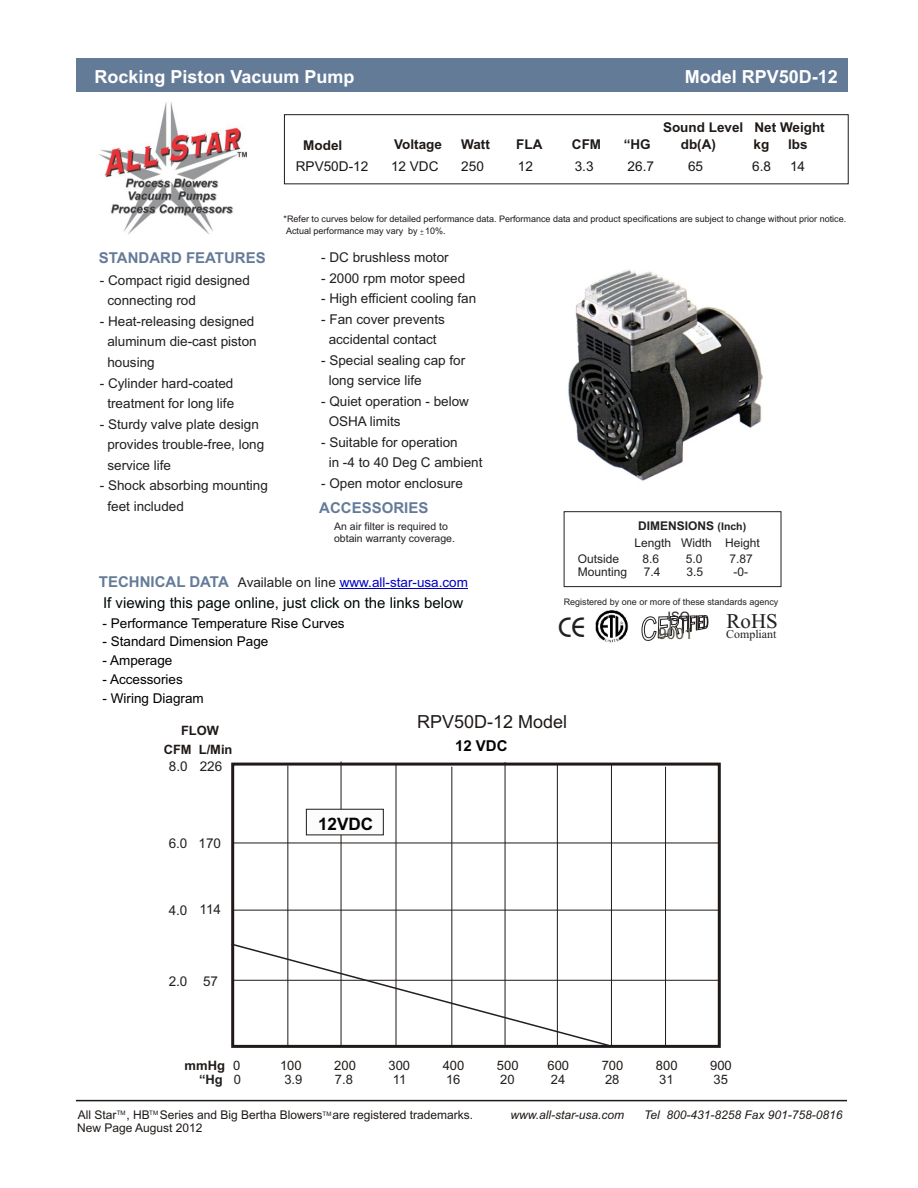
<style>
.page{position:relative;width:918px;height:1188px;background:#fff}
.page>*{position:absolute;margin:0;border:0;box-sizing:border-box;transform-origin:0 0}
.t1{font:500 28.05px "Bauhaus IT Cby BT";color:#231f20;scale:.96 1}
.t2{font:21px "Times New Roman";color:#231f20}
.t3{font:700 18px "Arial";color:#fff}
.t4{font:18px "Arial";color:#1f1a17}
.t5{font:700 17.1px "Arial";color:#020304}
.t6{font:15.45px "Arial";color:#58574b}
.t7{font:15px "Arial";color:#000809}
.t8{font:700 15px "Arial";color:#647b98}
.t9{font:700 15px "Arial";color:#020304}
.t10{font:13.5px/20.5px "Arial";color:#231f20}
.t11{font:13.5px "Arial";color:#000001}
.t12{font:700 13.5px "Arial";color:#1f1a17}
.t13{font:13.5px "Arial";color:#0000c4}
.t14{font:13.5px "Arial";color:#17171a}
.t15{font:13.05px "Arial";color:#1f1a17}
.t16{font:13.05px "Arial";color:#231f20}
.t17{font:700 13.05px "Arial";color:#1f1a17}
.t18{font:700 13.05px "Arial";color:#231f20}
.t19{font:700 12.9px "Arial";color:#1f1a17}
.t20{font:12px "Arial";color:#1f1a17}
.t21{font:12px/17.1px "Arial";color:#231f20}
.t22{font:italic 12px "Arial";color:#1f1a17}
.t23{font:11.85px "Times New Roman";color:#231f20}
.t24{font:10.5px/11.7px "Arial";color:#231f20}
.t25{font:9px/12.3px "Arial";color:#1f1a17}
.t26{font:9px "Arial";color:#231f20}
.t27{font:6.15px "Arial";color:#1f1a17}
.s1{font-weight:700}
.s2{font-weight:700;font-size:10.5px}
.s3{color:#231f20}
.s4{color:#fff}
.s5{font-weight:400;color:#fff}
.s6{font-weight:400}
</style>
<div class="page">
<hr style="left:76px;top:1100px;width:771px;height:1px;background:#1f1a17">
<svg style="left:284px;top:114px;width:565px;height:71px"></svg>
<div style="left:76px;top:58px;width:772px;height:34px;background:#647b98"></div>
<svg style="left:420px;top:229px;width:4px;height:5px"></svg>
<div style="left:564px;top:512px;width:217px;height:75px;border:1px solid #231f20"></div>
<hr style="left:341px;top:761px;width:1px;height:285px;background:#1f1a17">
<hr style="left:396px;top:765px;width:1px;height:281px;background:#1f1a17">
<hr style="left:451px;top:767px;width:1px;height:279px;background:#1f1a17">
<hr style="left:287px;top:765px;width:1px;height:281px;background:#1f1a17">
<hr style="left:505px;top:762px;width:1px;height:284px;background:#1f1a17">
<hr style="left:611px;top:765px;width:1px;height:281px;background:#1f1a17">
<hr style="left:665px;top:767px;width:1px;height:279px;background:#1f1a17">
<hr style="left:557px;top:765px;width:1px;height:281px;background:#1f1a17">
<hr style="left:233px;top:843px;width:486px;height:1px;background:#1f1a17">
<hr style="left:233px;top:910px;width:486px;height:1px;background:#1f1a17">
<hr style="left:233px;top:980px;width:486px;height:1px;background:#1f1a17">
<svg style="left:306px;top:809px;width:78px;height:26px"></svg>
<div style="left:231px;top:763px;width:490px;height:285px;border:3px solid #1f1a17"></div>
<svg style="left:231px;top:942px;width:380px;height:105px"></svg>
<img style="left:595px;top:610px;width:34px;height:33px">
<svg style="left:642px;top:615px;width:66px;height:26px"></svg>
<hr style="left:340px;top:588px;width:128px;height:1px;background:#0000c4">
<img style="left:99px;top:102px;width:147px;height:132px">
<img style="left:568px;top:269px;width:195px;height:212px">
<h3 class="t3" style="left:94px;top:70px;width:262px">Rocking Piston Vacuum Pump</h3>
<h3 class="t3" style="left:685px;top:70px;width:155px">Model RPV50D-12</h3>
<p class="t12" style="left:303px;top:140px;width:41px">Model</p>
<p class="t12" style="left:394px;top:139px;width:49px">Voltage</p>
<p class="t12" style="left:663px;top:122px;width:163px">Sound Level Net Weight</p>
<p class="t12" style="left:461px;top:139px;width:30px">Watt</p>
<p class="t12" style="left:516px;top:139px;width:28px">FLA</p>
<p class="t12" style="left:572px;top:139px;width:31px">CFM</p>
<p class="t12" style="left:624px;top:139px;width:28px">“HG</p>
<p class="t12" style="left:681px;top:139px;width:37px">db(A)</p>
<p class="t12" style="left:754px;top:139px;width:17px">kg</p>
<p class="t12" style="left:788px;top:139px;width:21px">lbs</p>
<p class="t14" style="left:296px;top:162px;width:74px">RPV50D-12</p>
<p class="t14" style="left:391px;top:162px;width:49px">12 VDC</p>
<p class="t14" style="left:461px;top:162px;width:24px">250</p>
<p class="t14" style="left:518px;top:162px;width:17px">12</p>
<p class="t14" style="left:575px;top:162px;width:20px">3.3</p>
<p class="t14" style="left:628px;top:162px;width:28px">26.7</p>
<p class="t14" style="left:688px;top:162px;width:17px">65</p>
<p class="t14" style="left:752px;top:162px;width:20px">6.8</p>
<p class="t14" style="left:790px;top:162px;width:17px">14</p>
<p class="t8" style="left:99px;top:253px;width:168px">STANDARD FEATURES</p>
<p class="t10" style="left:107px;top:271px;width:144px;text-indent:-8px">- Compact rigid designed connecting rod</p>
<p class="t10" style="left:107px;top:312px;width:151px;text-indent:-8px">- Heat-releasing designed aluminum die-cast piston housing</p>
<p class="t10" style="left:100px;top:374px;width:136px;text-align:center">- Cylinder hard-coated treatment for long life</p>
<p class="t10" style="left:107px;top:415px;width:158px;text-indent:-8px">- Sturdy valve plate design provides trouble-free, long service life</p>
<p class="t10" style="left:107px;top:477px;width:162px;text-indent:-8px">- Shock absorbing mounting feet included</p>
<p class="t25" style="left:284px;top:213px;width:564px">*Refer to curves below for detailed performance data. Performance data and product specifications are subject to change without prior notice.<br>Actual performance may vary by 10%.</p>
<p class="t10" style="left:321px;top:249px;width:129px">- DC brushless motor</p>
<p class="t10" style="left:321px;top:269px;width:146px">- 2000 rpm motor speed</p>
<p class="t10" style="left:321px;top:290px;width:157px">- High efficient cooling fan</p>
<p class="t10" style="left:321px;top:310px;width:125px;text-align:center">- Fan cover prevents accidental contact</p>
<p class="t10" style="left:329px;top:351px;width:138px;text-indent:-8px">- Special sealing cap for long service life</p>
<p class="t10" style="left:329px;top:392px;width:142px;text-indent:-8px">- Quiet operation - below<br>OSHA limits</p>
<p class="t10" style="left:329px;top:433px;width:155px;text-indent:-8px">- Suitable for operation<br>in -4 to 40 Deg C ambient</p>
<p class="t10" style="left:321px;top:474px;width:143px">- Open motor enclosure</p>
<p class="t8" style="left:319px;top:502px;width:111px">ACCESSORIES</p>
<p class="t24" style="left:334px;top:522px;width:122px">An air filter is required to obtain warranty coverage.</p>
<p class="t21" style="left:635px;top:518px;width:127px;text-indent:4px"><span class="s1">DIMENSIONS</span> <span class="s2">(Inch)<br></span>Length Width Height</p>
<p class="t8" style="left:99px;top:577px;width:131px">TECHNICAL DATA</p>
<p class="t7" style="left:103px;top:597px;width:362px">If viewing this page online, just click on the links below</p>
<p class="t11" style="left:103px;top:618px;width:244px">- Performance Temperature Rise Curves</p>
<p class="t11" style="left:103px;top:637px;width:167px">- Standard Dimension Page</p>
<p class="t11" style="left:103px;top:656px;width:71px">- Amperage</p>
<p class="t11" style="left:103px;top:674px;width:82px">- Accessories</p>
<p class="t11" style="left:103px;top:693px;width:103px">- Wiring Diagram</p>
<p class="t13" style="left:238px;top:577px;width:232px"><span class="s3">Available on line</span> www.all-star-usa.com</p>
<p class="t21" style="left:578px;top:551px;width:43px">Outside</p>
<p class="t21" style="left:643px;top:551px;width:18px">8.6</p>
<p class="t21" style="left:686px;top:551px;width:18px">5.0</p>
<p class="t21" style="left:729px;top:551px;width:25px">7.87</p>
<p class="t21" style="left:578px;top:564px;width:51px">Mounting</p>
<p class="t21" style="left:644px;top:564px;width:18px">7.4</p>
<p class="t21" style="left:677px;top:564px;width:28px"><span class="s4">‘</span> 3.5</p>
<p class="t21" style="left:733px;top:564px;width:16px">-0-</p>
<p class="t26" style="left:564px;top:598px;width:216px">Registered by one or more of these standards agency</p>
<h1 class="t1" style="left:558px;top:615px;width:30px">CE</h1>
<p class="t16" style="left:668px;top:612px;width:24px">ISO</p>
<p class="t6" style="left:658px;top:628px;width:36px">9001</p>
<h2 class="t2" style="left:727px;top:614px;width:53px">RoHS</h2>
<p class="t23" style="left:726px;top:630px;width:52px">Compliant</p>
<p class="t19" style="left:181px;top:726px;width:39px">FLOW</p>
<h3 class="t4" style="left:417px;top:715px;width:152px">RPV50D-12 Model</h3>
<p class="t19" style="left:164px;top:745px;width:70px">CFM L/Min</p>
<p class="t9" style="left:455px;top:740px;width:54px">12 VDC</p>
<p class="t10" style="left:169px;top:757px;width:20px">8.0</p>
<p class="t10" style="left:200px;top:757px;width:24px">226</p>
<p class="t5" style="left:318px;top:818px;width:57px">12VDC</p>
<p class="t10" style="left:169px;top:834px;width:20px">6.0</p>
<p class="t10" style="left:199px;top:835px;width:24px">170</p>
<p class="t10" style="left:169px;top:901px;width:20px">4.0</p>
<p class="t10" style="left:200px;top:901px;width:23px">114</p>
<p class="t10" style="left:169px;top:973px;width:20px">2.0</p>
<p class="t10" style="left:203px;top:973px;width:17px">57</p>
<p class="t17" style="left:185px;top:1060px;width:57px">mmHg <span class="s5">-</span><span class="s6">0</span></p>
<p class="t15" style="left:280px;top:1060px;width:23px">100</p>
<p class="t15" style="left:334px;top:1060px;width:23px">200</p>
<p class="t15" style="left:388px;top:1060px;width:23px">300</p>
<p class="t15" style="left:443px;top:1060px;width:23px">400</p>
<p class="t15" style="left:497px;top:1060px;width:23px">500</p>
<p class="t15" style="left:548px;top:1060px;width:23px">600</p>
<p class="t15" style="left:602px;top:1060px;width:23px">700</p>
<p class="t15" style="left:656px;top:1060px;width:23px">800</p>
<p class="t15" style="left:710px;top:1060px;width:23px">900</p>
<p class="t18" style="left:199px;top:1075px;width:43px">“Hg <span class="s6">0</span></p>
<p class="t16" style="left:284px;top:1075px;width:20px">3.9</p>
<p class="t16" style="left:335px;top:1075px;width:20px">7.8</p>
<p class="t16" style="left:393px;top:1075px;width:15px">11</p>
<p class="t16" style="left:446px;top:1075px;width:16px">16</p>
<p class="t16" style="left:500px;top:1075px;width:16px">20</p>
<p class="t16" style="left:551px;top:1075px;width:16px">24</p>
<p class="t16" style="left:605px;top:1075px;width:16px">28</p>
<p class="t16" style="left:659px;top:1075px;width:16px">31</p>
<p class="t16" style="left:713px;top:1075px;width:16px">35</p>
<p class="t20" style="left:78px;top:1110px;width:397px">All Star , HB Series and Big Bertha Blowers are registered trademarks.</p>
<p class="t27" style="left:117px;top:1111px;width:10px">TM</p>
<p class="t27" style="left:149px;top:1111px;width:10px">TM</p>
<p class="t27" style="left:323px;top:1111px;width:10px">TM</p>
<p class="t20" style="left:77px;top:1123px;width:127px">New Page August 2012</p>
<p class="t22" style="left:510px;top:1110px;width:115px">www.all-star-usa.com</p>
<p class="t22" style="left:644px;top:1110px;width:200px">Tel 800-431-8258 Fax 901-758-0816</p>
</div>
